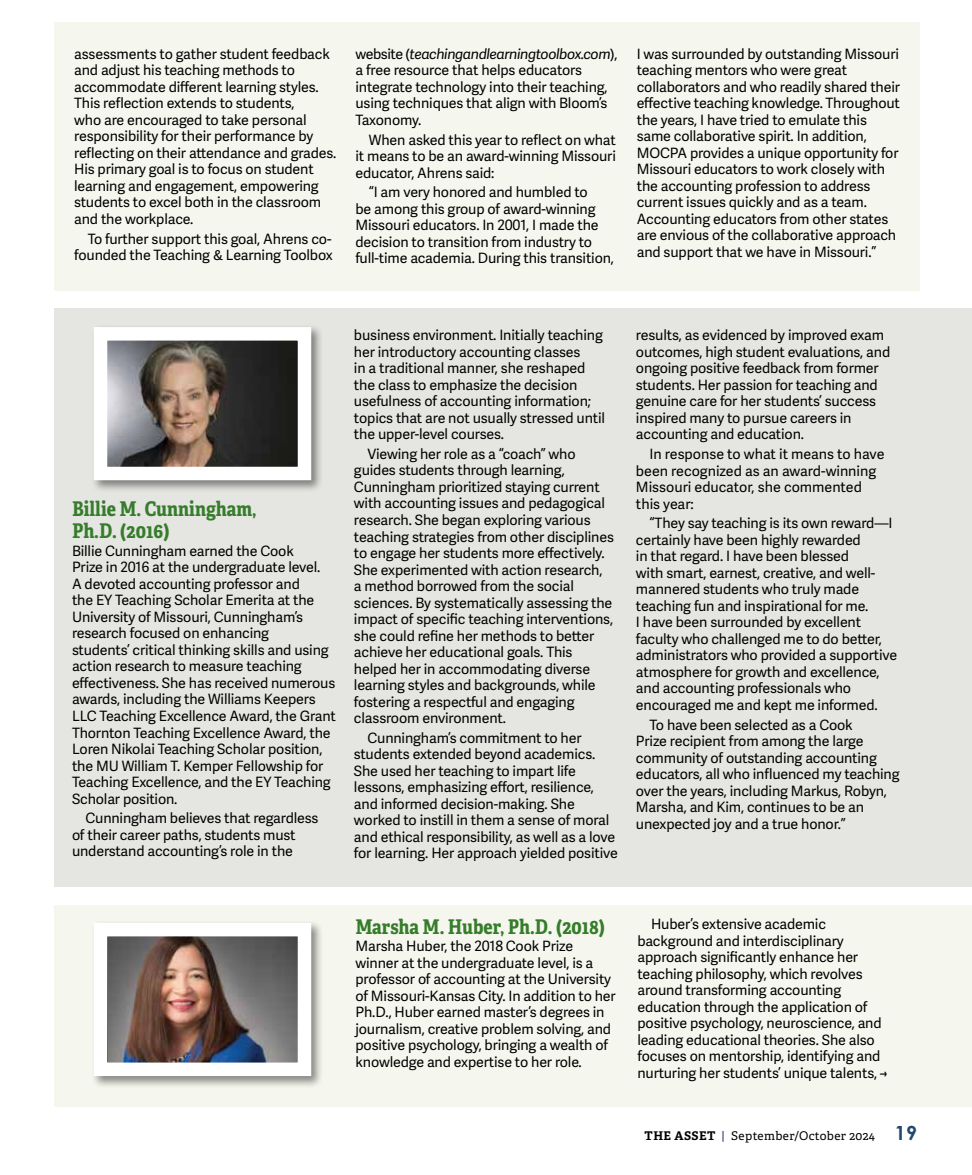
<style>
.page{position:relative;width:972px;height:1175px;background:#fff}
.page>*{position:absolute;margin:0;border:0;box-sizing:border-box;transform-origin:0 0}
.t1{font:700 20.25px/22.5px "Adelle Condensed";color:#367c2b}
.t2{font:14.25px/16.5px "Adelle Sans";letter-spacing:-.01em;color:#000}
.t3{font:12px "Adelle";letter-spacing:.03em;color:#000}
.s1{font-style:italic}
.s2{font-family:"Adelle"}
.s3{font-weight:700}
.s4{color:#1e355e}
.s5{font-family:"Century Gothic Pro";font-weight:700;font-size:19.5px;color:#214970}
</style>
<div class="page">
<div style="left:54px;top:22px;width:866px;height:269px;background:#f5f7ee"></div>
<div style="left:54px;top:904px;width:918px;height:202px;background:#f5f7ee"></div>
<div style="left:54px;top:309px;width:918px;height:577px;background:#e5e6e2"></div>
<div style="left:91px;top:324px;width:232px;height:168px;background:#000;opacity:.45"></div>
<img style="left:109px;top:342px;width:187px;height:123px">
<div style="left:94px;top:327px;width:217px;height:153px;border:14px solid #fff"></div>
<div style="left:91px;top:919px;width:232px;height:169px;background:#000;opacity:.45"></div>
<img style="left:109px;top:937px;width:187px;height:124px">
<div style="left:94px;top:922px;width:217px;height:154px;border:14px solid #fff"></div>
<p class="t2" style="left:74px;top:46px;width:264px">assessments to gather student feedback and adjust his teaching methods to accommodate different learning styles.<br>This reflection extends to students,<br>who are encouraged to take personal responsibility for their performance by reflecting on their attendance and grades.<br>His primary goal is to focus on student learning and engagement, empowering students to excel both in the classroom and the workplace.</p>
<p class="t2" style="left:74px;top:231px;width:260px;text-align:right">To further support this goal, Ahrens co&shy;founded the Teaching &amp; Learning Toolbox</p>
<p class="t2" style="left:355px;top:46px;width:263px">website (<span class="s1">teachingandlearningtoolbox.com</span>), a free resource that helps educators integrate technology into their teaching, using techniques that align with Bloom’s Taxonomy.</p>
<p class="t2" style="left:355px;top:132px;width:262px;text-align:justify;text-indent:13px">When asked this year to reflect on what it means to be an award-winning Missouri educator, Ahrens said:</p>
<p class="t2" style="left:355px;top:184px;width:260px;text-indent:13px">“I am very honored and humbled to<br>be among this group of award-winning Missouri educators. In 2001, I made the decision to transition from industry to full-time academia. During this transition,</p>
<p class="t2" style="left:637px;top:46px;width:265px">I was surrounded by outstanding Missouri teaching mentors who were great collaborators and who readily shared their effective teaching knowledge. Throughout the years, I have tried to emulate this same collaborative spirit. In addition, MOCPA provides a unique opportunity for Missouri educators to work closely with the accounting profession to address current issues quickly and as a team.<br>Accounting educators from other states are envious of the collaborative approach and support that we have in Missouri.”</p>
<h1 class="t1" style="left:72px;top:497px;width:186px">Billie M. Cunningham,<br>Ph.D. (2016)</h1>
<p class="t2" style="left:72px;top:543px;width:265px">Billie Cunningham earned the Cook<br>Prize in 2016 at the undergraduate level.<br>A devoted accounting professor and<br>the EY Teaching Scholar Emerita at the University of Missouri, Cunningham’s research focused on enhancing<br>students’ critical thinking skills and using action research to measure teaching effectiveness. She has received numerous awards, including the Williams Keepers LLC Teaching Excellence Award, the Grant Thornton Teaching Excellence Award, the Loren Nikolai Teaching Scholar position, the MU William T. Kemper Fellowship for Teaching Excellence, and the EY Teaching Scholar position.</p>
<p class="t2" style="left:72px;top:810px;width:248px;text-indent:13px">Cunningham believes that regardless of their career paths, students must understand accounting’s role in the</p>
<p class="t2" style="left:354px;top:327px;width:253px">business environment. Initially teaching her introductory accounting classes<br>in a traditional manner, she reshaped the class to emphasize the decision usefulness of accounting information; topics that are not usually stressed until the upper-level courses.</p>
<p class="t2" style="left:354px;top:446px;width:261px;text-indent:13px">Viewing her role as a “coach” who guides students through learning, Cunningham prioritized staying current with accounting issues and pedagogical research. She began exploring various teaching strategies from other disciplines to engage her students more effectively.<br>She experimented with action research,<br>a method borrowed from the social sciences. By systematically assessing the impact of specific teaching interventions, she could refine her methods to better achieve her educational goals. This helped her in accommodating diverse learning styles and backgrounds, while fostering a respectful and engaging classroom environment.</p>
<p class="t2" style="left:354px;top:730px;width:265px;text-indent:13px">Cunningham’s commitment to her students extended beyond academics.<br>She used her teaching to impart life lessons, emphasizing effort, resilience, and informed decision-making. She worked to instill in them a sense of moral and ethical responsibility, as well as a love for learning. Her approach yielded positive</p>
<p class="t2" style="left:636px;top:327px;width:256px">results, as evidenced by improved exam outcomes, high student evaluations, and ongoing positive feedback from former students. Her passion for teaching and genuine care for her students’ success inspired many to pursue careers in accounting and education.</p>
<p class="t2" style="left:636px;top:446px;width:250px;text-indent:13px">In response to what it means to have been recognized as an award-winning<br>Missouri educator, she commented this year:</p>
<p class="t2" style="left:636px;top:515px;width:263px;text-indent:13px">“They say teaching is its own reward—I certainly have been highly rewarded<br>in that regard. I have been blessed<br>with smart, earnest, creative, and well&shy;mannered students who truly made teaching fun and inspirational for me.<br>I have been surrounded by excellent faculty who challenged me to do better, administrators who provided a supportive atmosphere for growth and excellence, and accounting professionals who encouraged me and kept me informed.</p>
<p class="t2" style="left:636px;top:716px;width:265px;text-indent:13px">To have been selected as a Cook<br>Prize recipient from among the large community of outstanding accounting educators, all who influenced my teaching over the years, including Markus, Robyn, Marsha, and Kim, continues to be an unexpected joy and a true honor.”</p>
<h1 class="t1" style="left:356px;top:915px;width:251px">Marsha M. Huber, Ph.D. (2018)</h1>
<p class="t2" style="left:356px;top:938px;width:262px">Marsha Huber, the 2018 Cook Prize winner at the undergraduate level, is a professor of accounting at the University of Missouri-Kansas City. In addition to her Ph.D., Huber earned master’s degrees in journalism, creative problem solving, and positive psychology, bringing a wealth of knowledge and expertise to her role.</p>
<p class="t2" style="left:638px;top:916px;width:252px;text-indent:13px">Huber’s extensive academic background and interdisciplinary approach significantly enhance her teaching philosophy, which revolves around transforming accounting education through the application of positive psychology, neuroscience, and leading educational theories. She also focuses on mentorship, identifying and nurturing her students’ unique talents, <span class="s2">→</span></p>
<p class="t3" style="left:645px;top:1128px;width:274px"><span class="s3">THE ASSET</span> <span class="s4">|</span> September/October 2024 <span class="s5">19</span></p>
</div>
